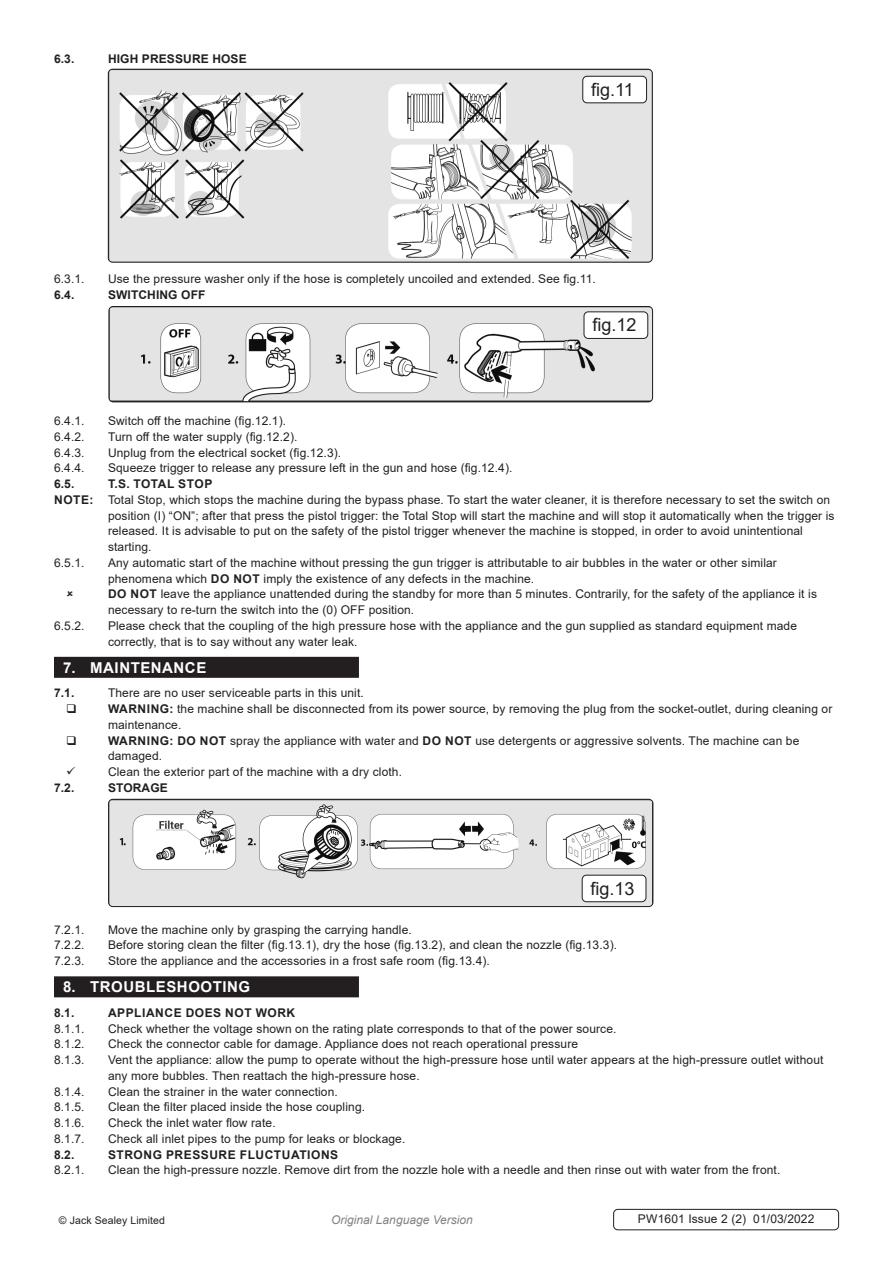
<style>
.page{position:relative;width:893px;height:1263px;background:#fff}
.page>*{position:absolute;margin:0;border:0;box-sizing:border-box;transform-origin:0 0}
.t1{font:18px "Arial";color:#231f20}
.t2{font:700 15px "Arial";letter-spacing:.035em;color:#fff}
.Body{font:12px/15.8px "Arial";letter-spacing:.01em;color:#231f20}
.t3{font:700 12px "Arial";letter-spacing:.045em;color:#231f20}
.t4{font:700 12px "Arial";letter-spacing:.01em;color:#231f20}
.Body__Footer{font:12px "Arial";letter-spacing:.01em;color:#231f20}
.t5{font:italic 12px "Arial";color:#808285}
.Body__Justified__7pt{font:10.5px "Arial";letter-spacing:.01em;color:#231f20}
.s1{font-weight:700}
</style>
<div class="page">
<div style="left:54px;top:657px;width:305px;height:21px;background:#231f20"></div>
<div style="left:54px;top:976px;width:305px;height:21px;background:#231f20"></div>
<img style="left:108px;top:69px;width:543px;height:192px">
<div style="left:108px;top:69px;width:545px;height:194px;border:1px solid #231f20;border-radius:4px"></div>
<div style="left:583px;top:76px;width:64px;height:27px;background:#fff;border-radius:4px"></div>
<div style="left:582px;top:76px;width:65px;height:27px;border:1px solid #231f20;border-radius:4px"></div>
<img style="left:109px;top:306px;width:544px;height:96px">
<div style="left:109px;top:306px;width:544px;height:96px;border:1px solid #231f20;border-radius:4px"></div>
<div style="left:584px;top:312px;width:64px;height:26px;background:#fff;border-radius:4px"></div>
<div style="left:584px;top:311px;width:64px;height:28px;border:1px solid #231f20;border-radius:4px"></div>
<img style="left:110px;top:799px;width:543px;height:107px">
<div style="left:108px;top:799px;width:545px;height:108px;border:1px solid #231f20;border-radius:4px"></div>
<div style="left:582px;top:875px;width:64px;height:27px;background:#fff;border-radius:4px"></div>
<div style="left:582px;top:875px;width:64px;height:27px;border:1px solid #231f20;border-radius:4px"></div>
<div style="left:613px;top:1209px;width:226px;height:21px;border:1px solid #231f20;border-radius:4px"></div>
<p class="t3" style="left:54px;top:50px;width:22px">6.3.</p>
<p class="t4" style="left:108px;top:50px;width:140px">HIGH PRESSURE HOSE</p>
<p class="t1" style="left:591px;top:77px;width:44px">fig.11</p>
<p class="Body" style="left:54px;top:271px;width:32px">6.3.1.</p>
<p class="Body" style="left:108px;top:271px;width:489px">Use the pressure washer only if the hose is completely uncoiled and extended. See fig.11.</p>
<p class="t3" style="left:54px;top:286px;width:22px">6.4.</p>
<p class="t4" style="left:108px;top:286px;width:99px">SWITCHING OFF</p>
<p class="t1" style="left:592px;top:313px;width:46px">fig.12</p>
<p class="Body" style="left:54px;top:413px;width:32px">6.4.1.</p>
<p class="Body" style="left:108px;top:413px;width:180px">Switch off the machine (fig.12.1).</p>
<p class="Body" style="left:54px;top:429px;width:32px">6.4.2.</p>
<p class="Body" style="left:108px;top:429px;width:191px">Turn off the water supply (fig.12.2).</p>
<p class="Body" style="left:54px;top:444px;width:32px">6.4.3.</p>
<p class="Body" style="left:108px;top:444px;width:235px">Unplug from the electrical socket (fig.12.3).</p>
<p class="Body" style="left:54px;top:460px;width:32px">6.4.4.</p>
<p class="Body" style="left:108px;top:460px;width:406px">Squeeze trigger to release any pressure left in the gun and hose (fig.12.4).</p>
<p class="t3" style="left:54px;top:475px;width:22px">6.5.</p>
<p class="t3" style="left:108px;top:475px;width:106px">T.S. TOTAL STOP</p>
<p class="Body" style="left:108px;top:492px;width:728px;text-indent:-54px"><span class="s1">NOTE:</span> Total Stop, which stops the machine during the bypass phase. To start the water cleaner, it is therefore necessary to set the switch on position (I) “ON”; after that press the pistol trigger: the Total Stop will start the machine and will stop it automatically when the trigger is released. It is advisable to put on the safety of the pistol trigger whenever the machine is stopped, in order to avoid unintentional starting.</p>
<p class="Body" style="left:54px;top:555px;width:32px">6.5.1.</p>
<p class="Body" style="left:108px;top:555px;width:670px">Any automatic start of the machine without pressing the gun trigger is attributable to air bubbles in the water or other similar phenomena which <span class="s1">DO NOT</span> imply the existence of any defects in the machine.</p>
<p class="Body" style="left:108px;top:586px;width:710px"><span class="s1">DO NOT</span> leave the appliance unattended during the standby for more than 5 minutes. Contrarily, for the safety of the appliance it is necessary to re-turn the switch into the (0) OFF position.</p>
<p class="Body" style="left:54px;top:618px;width:32px">6.5.2.</p>
<p class="Body" style="left:108px;top:618px;width:691px">Please check that the coupling of the high pressure hose with the appliance and the gun supplied as standard equipment made correctly, that is to say without any water leak.</p>
<p class="t2" style="left:63px;top:657px;width:145px">7. MAINTENANCE</p>
<p class="t3" style="left:54px;top:685px;width:22px">7.1.</p>
<p class="Body" style="left:108px;top:685px;width:257px">There are no user serviceable parts in this unit.</p>
<p class="Body" style="left:108px;top:701px;width:726px"><span class="s1">WARNING:</span> the machine shall be disconnected from its power source, by removing the plug from the socket-outlet, during cleaning or maintenance.</p>
<p class="Body" style="left:108px;top:732px;width:693px"><span class="s1">WARNING: DO NOT</span> spray the appliance with water and <span class="s1">DO NOT</span> use detergents or aggressive solvents. The machine can be damaged.</p>
<p class="Body" style="left:108px;top:764px;width:296px">Clean the exterior part of the machine with a dry cloth.</p>
<p class="t3" style="left:54px;top:779px;width:22px">7.2.</p>
<p class="t4" style="left:108px;top:779px;width:61px">STORAGE</p>
<p class="t1" style="left:591px;top:876px;width:46px">fig.13</p>
<p class="Body" style="left:54px;top:921px;width:32px">7.2.1.</p>
<p class="Body" style="left:108px;top:921px;width:305px">Move the machine only by grasping the carrying handle.</p>
<p class="Body" style="left:54px;top:937px;width:32px">7.2.2.</p>
<p class="Body" style="left:108px;top:937px;width:511px">Before storing clean the filter (fig.13.1), dry the hose (fig.13.2), and clean the nozzle (fig.13.3).</p>
<p class="Body" style="left:54px;top:953px;width:32px">7.2.3.</p>
<p class="Body" style="left:108px;top:953px;width:383px">Store the appliance and the accessories in a frost safe room (fig.13.4).</p>
<p class="t2" style="left:63px;top:976px;width:188px">8. TROUBLESHOOTING</p>
<p class="t3" style="left:54px;top:1004px;width:22px">8.1.</p>
<p class="t3" style="left:108px;top:1004px;width:189px">APPLIANCE DOES NOT WORK</p>
<p class="Body" style="left:54px;top:1020px;width:32px">8.1.1.</p>
<p class="Body" style="left:108px;top:1020px;width:510px">Check whether the voltage shown on the rating plate corresponds to that of the power source.</p>
<p class="Body" style="left:54px;top:1036px;width:32px">8.1.2.</p>
<p class="Body" style="left:108px;top:1036px;width:472px">Check the connector cable for damage. Appliance does not reach operational pressure</p>
<p class="Body" style="left:54px;top:1052px;width:32px">8.1.3.</p>
<p class="Body" style="left:108px;top:1052px;width:717px">Vent the appliance: allow the pump to operate without the high-pressure hose until water appears at the high-pressure outlet without any more bubbles. Then reattach the high-pressure hose.</p>
<p class="Body" style="left:54px;top:1083px;width:32px">8.1.4.</p>
<p class="Body" style="left:108px;top:1083px;width:231px">Clean the strainer in the water connection.</p>
<p class="Body" style="left:54px;top:1099px;width:32px">8.1.5.</p>
<p class="Body" style="left:108px;top:1099px;width:259px">Clean the filter placed inside the hose coupling.</p>
<p class="Body" style="left:54px;top:1115px;width:32px">8.1.6.</p>
<p class="Body" style="left:108px;top:1115px;width:169px">Check the inlet water flow rate.</p>
<p class="Body" style="left:54px;top:1131px;width:32px">8.1.7.</p>
<p class="Body" style="left:108px;top:1131px;width:299px">Check all inlet pipes to the pump for leaks or blockage.</p>
<p class="t3" style="left:54px;top:1146px;width:22px">8.2.</p>
<p class="t3" style="left:108px;top:1146px;width:232px">STRONG PRESSURE FLUCTUATIONS</p>
<p class="Body" style="left:54px;top:1162px;width:32px">8.2.1.</p>
<p class="Body" style="left:108px;top:1162px;width:674px">Clean the high-pressure nozzle. Remove dirt from the nozzle hole with a needle and then rinse out with water from the front.</p>
<p class="Body__Justified__7pt" style="left:59px;top:1213px;width:108px">© Jack Sealey Limited</p>
<p class="t5" style="left:331px;top:1212px;width:143px">Original Language Version</p>
<p class="Body__Footer" style="left:638px;top:1210px;width:178px">PW1601 Issue 2 (2) 01/03/2022</p>
</div>
